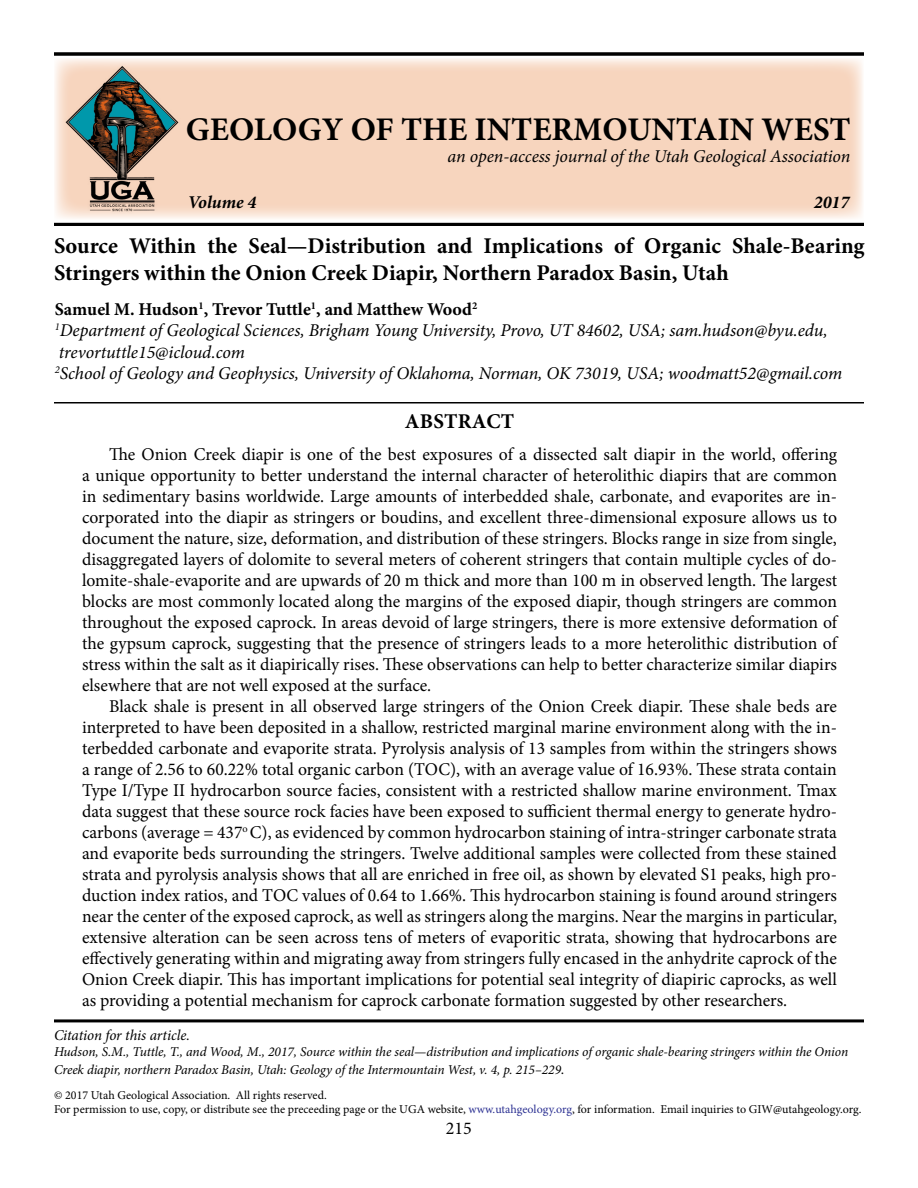
<style>
.page{position:relative;width:918px;height:1188px;background:#fff}
.page>*{position:absolute;margin:0;border:0;box-sizing:border-box;transform-origin:0 0}
.t1{font:700 33px "Minion Pro";color:#000}
.t2{font:700 22.5px/27px "Minion Pro";color:#000}
.t3{font:700 21px "Minion Pro";letter-spacing:.01em;color:#000}
.t4{font:18px/21px "Minion Pro";letter-spacing:-.005em;color:#000;text-align:justify}
.t5{font:italic 18px/21.6px "Minion Pro";letter-spacing:-.005em;color:#000}
.t6{font:italic 700 18px "Minion Pro";letter-spacing:-.005em;color:#000}
.t7{font:italic 15px "Minion Pro";letter-spacing:-.01em;color:#000}
.t8{font:italic 13.5px/18px "Minion Pro";letter-spacing:-.01em;color:#000}
.t9{font:12px/14.4px "Minion Pro";color:#000}
.s1{font-weight:700;font-style:normal}
.s2{font-size:15px}
.s3{color:#2d3293}
</style>
<div class="page">
<div style="left:54px;top:58px;width:810px;height:162px;background:#f7d5be"></div>
<img style="left:62px;top:58px;width:120px;height:165px">
<svg style="left:54px;top:52px;width:810px;height:4px;background:#1f1f1f"></svg>
<hr style="left:54px;top:223px;width:810px;height:3px;background:#000">
<hr style="left:54px;top:402px;width:810px;height:2px;background:#000">
<hr style="left:54px;top:1019px;width:810px;height:3px;background:#000">
<h1 class="t1" style="left:186px;top:107px;width:666px">GEOLOGY OF THE INTERMOUNTAIN WEST</h1>
<p class="t5" style="left:447px;top:145px;width:405px">an open-access journal of the Utah Geological Association</p>
<p class="t6" style="left:188px;top:190px;width:70px">Volume 4</p>
<p class="t6" style="left:814px;top:190px;width:37px">2017</p>
<p class="t2" style="left:54px;top:232px;width:812px">Source Within the Seal—Distribution and Implications of Organic Shale-Bearing<br>Stringers within the Onion Creek Diapir, Northern Paradox Basin, Utah</p>
<p class="t5" style="left:55px;top:298px;width:789px"><span class="s1">Samuel M. Hudson</span><sup>1</sup><span class="s1">, Trevor Tuttle</span><sup>1</sup><span class="s1">, and Matthew Wood</span><sup>2<br></sup><sup>1</sup>Department of Geological Sciences, Brigham Young University, Provo, UT 84602, USA; sam.hudson@byu.edu, trevortuttle15@icloud.com<br><sup>2</sup>School of Geology and Geophysics, University of Oklahoma, Norman, OK 73019, USA; woodmatt52@gmail.com</p>
<p class="t3" style="left:405px;top:407px;width:111px">ABSTRACT</p>
<p class="t4" style="left:82px;top:444px;width:757px;text-indent:27px">The Onion Creek diapir is one of the best exposures of a dissected salt diapir in the world, offering a unique opportunity to better understand the internal character of heterolithic diapirs that are common in sedimentary basins worldwide. Large amounts of interbedded shale, carbonate, and evaporites are in&shy;corporated into the diapir as stringers or boudins, and excellent three-dimensional exposure allows us to document the nature, size, deformation, and distribution of these stringers. Blocks range in size from single, disaggregated layers of dolomite to several meters of coherent stringers that contain multiple cycles of do&shy;lomite-shale-evaporite and are upwards of 20 m thick and more than 100 m in observed length. The largest blocks are most commonly located along the margins of the exposed diapir, though stringers are common throughout the exposed caprock. In areas devoid of large stringers, there is more extensive deformation of the gypsum caprock, suggesting that the presence of stringers leads to a more heterolithic distribution of stress within the salt as it diapirically rises. These observations can help to better characterize similar diapirs elsewhere that are not well exposed at the surface.</p>
<p class="t4" style="left:82px;top:696px;width:756px;text-indent:27px">Black shale is present in all observed large stringers of the Onion Creek diapir. These shale beds are interpreted to have been deposited in a shallow, restricted marginal marine environment along with the in&shy;terbedded carbonate and evaporite strata. Pyrolysis analysis of 13 samples from within the stringers shows a range of 2.56 to 60.22% total organic carbon (TOC), with an average value of 16.93%. These strata contain Type I/Type II hydrocarbon source facies, consistent with a restricted shallow marine environment. Tmax data suggest that these source rock facies have been exposed to sufficient thermal energy to generate hydro&shy;carbons (average = 437<sup>o</sup> C), as evidenced by common hydrocarbon staining of intra-stringer carbonate strata and evaporite beds surrounding the stringers. Twelve additional samples were collected from these stained strata and pyrolysis analysis shows that all are enriched in free oil, as shown by elevated S1 peaks, high pro&shy;duction index ratios, and TOC values of 0.64 to 1.66%. This hydrocarbon staining is found around stringers near the center of the exposed caprock, as well as stringers along the margins. Near the margins in particular, extensive alteration can be seen across tens of meters of evaporitic strata, showing that hydrocarbons are effectively generating within and migrating away from stringers fully encased in the anhydrite caprock of the Onion Creek diapir. This has important implications for potential seal integrity of diapiric caprocks, as well as providing a potential mechanism for caprock carbonate formation suggested by other researchers.</p>
<p class="t7" style="left:54px;top:1025px;width:137px">Citation for this article.</p>
<p class="t8" style="left:54px;top:1043px;width:796px">Hudson, S.M., Tuttle, T., and Wood, M., 2017, Source within the seal—distribution and implications of organic shale-bearing stringers within the Onion<br>Creek diapir, northern Paradox Basin, Utah: Geology of the Intermountain West, v. 4, p. 215–229<span class="s2">.</span></p>
<p class="t9" style="left:54px;top:1088px;width:809px">© 2017 Utah Geological Association. All rights reserved.<br>For permission to use, copy, or distribute see the preceeding page or the UGA website, <span class="s3">www.utahgeology.org</span>, for information. Email inquiries to GIW@utahgeology.org.</p>
<p class="t4" style="left:446px;top:1117px;width:27px">215</p>
</div>
